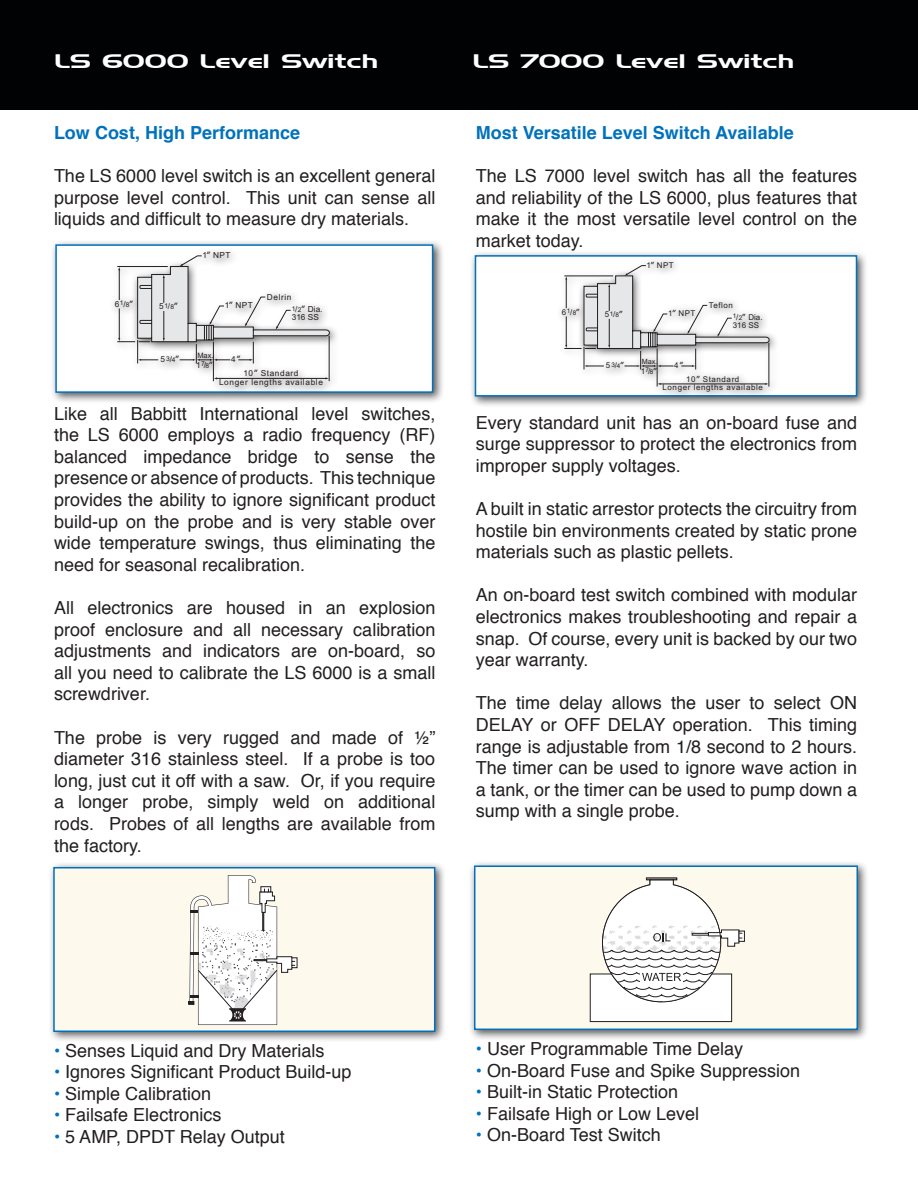
<style>
.page{position:relative;width:918px;height:1188px;background:#fff}
.page>*{position:absolute;margin:0;border:0;box-sizing:border-box;transform-origin:0 0}
.t1{font:19.5px "Hanzel Extended Normal";color:#fff}
.t2{font:18px/21.6px "Helvetica";color:#231f20;text-align:justify}
.t3{font:700 18px "Helvetica";color:#0072bc}
.t4{font:8.25px/8.1px "Arial";letter-spacing:.075em;color:#231f20}
.t5{font:7.95px/7.8px "Arial";letter-spacing:.075em;color:#231f20}
.t6{font:7.5px "Arial";color:#231f20}
.t7{font:7.2px "Arial";color:#231f20}
.s1{font-size:6.6px}
.s2{font-family:"Futura";font-weight:500}
.s3{font-size:6.45px}
.s4{color:#0072bc}
</style>
<div class="page">
<div style="left:0;top:0;width:918px;height:110px;background:#010203"></div>
<div style="left:50px;top:239px;width:394px;height:165px;background:#231f20;opacity:.75"></div>
<div style="left:56px;top:245px;width:377px;height:147px;background:#fff"></div>
<div style="left:55px;top:244px;width:378px;height:149px;border:2px solid #0072bc"></div>
<div style="left:469px;top:250px;width:399px;height:158px;background:#231f20;opacity:.75"></div>
<div style="left:475px;top:256px;width:381px;height:140px;background:#fff"></div>
<div style="left:475px;top:255px;width:382px;height:142px;border:2px solid #0072bc"></div>
<div style="left:469px;top:860px;width:400px;height:181px;background:#231f20;opacity:.75"></div>
<div style="left:475px;top:866px;width:382px;height:163px;background:#fef9ed"></div>
<div style="left:474px;top:866px;width:384px;height:164px;border:2px solid #0072bc"></div>
<div style="left:48px;top:862px;width:398px;height:181px;background:#231f20;opacity:.75"></div>
<div style="left:54px;top:868px;width:381px;height:163px;background:#fef9ed"></div>
<div style="left:53px;top:867px;width:382px;height:165px;border:2px solid #0072bc"></div>
<div style="left:739px;top:931px;width:6px;height:11px;border:1px solid #231f20"></div>
<svg style="left:590px;top:877px;width:152px;height:145px"></svg>
<svg style="left:188px;top:875px;width:110px;height:150px"></svg>
<div style="left:109px;top:247px;width:231px;height:149px;background:#231f20;opacity:.75"></div>
<hr style="left:213px;top:342px;width:1px;height:39px;background:#231f20">
<hr style="left:329px;top:336px;width:1px;height:45px;background:#231f20">
<hr style="left:216px;top:378px;width:110px;height:1px;background:#231f20">
<svg style="left:117px;top:255px;width:214px;height:109px"></svg>
<div style="left:556px;top:256px;width:224px;height:145px;background:#231f20;opacity:.75"></div>
<hr style="left:657px;top:348px;width:1px;height:39px;background:#231f20">
<hr style="left:769px;top:343px;width:1px;height:44px;background:#231f20">
<hr style="left:660px;top:384px;width:106px;height:1px;background:#231f20">
<svg style="left:564px;top:265px;width:207px;height:105px"></svg>
<p class="t1" style="left:54px;top:50px;width:326px">LS 6000 Level Switch</p>
<p class="t1" style="left:473px;top:50px;width:323px">LS 7000 Level Switch</p>
<p class="t3" style="left:54px;top:120px;width:248px">Low Cost, High Performance</p>
<p class="t2" style="left:54px;top:166px;width:383px">The LS 6000 level switch is an excellent general purpose level control. This unit can sense all liquids and difficult to measure dry materials.</p>
<p class="t4" style="left:115px;top:300px;width:20px">6 <sup>1</sup>/<span class="s1">8</span><span class="s2">”</span></p>
<p class="t4" style="left:159px;top:302px;width:20px">5 <sup>1</sup>/<span class="s1">8</span><span class="s2">”</span></p>
<p class="t4" style="left:202px;top:251px;width:30px">1<span class="s2">”</span> NPT</p>
<p class="t4" style="left:225px;top:301px;width:30px">1<span class="s2">”</span> NPT</p>
<p class="t4" style="left:267px;top:293px;width:26px">Delrin</p>
<p class="t4" style="left:292px;top:305px;width:32px"><sup>1</sup>/<span class="s1">2</span><span class="s2">”</span> Dia.<br>316 SS</p>
<p class="t6" style="left:197px;top:351px;width:18px">Max.</p>
<p class="t4" style="left:160px;top:356px;width:21px">5 <sup>3</sup>/<span class="s1">4</span><span class="s2">”</span></p>
<p class="t4" style="left:231px;top:356px;width:11px">4<span class="s2">”</span></p>
<p class="t4" style="left:196px;top:361px;width:18px">1 <sup>7</sup>/<span class="s1">8</span><span class="s2">”</span></p>
<p class="t4" style="left:219px;top:369px;width:105px;line-height:8.7px;text-align:center">10<span class="s2">”</span> Standard<br>Longer lengths available</p>
<p class="t2" style="left:54px;top:404px;width:383px">Like all Babbitt International level switches, the LS 6000 employs a radio frequency (RF) balanced impedance bridge to sense the presence or absence of products. This technique provides the ability to ignore significant product build-up on the probe and is very stable over wide temperature swings, thus eliminating the need for seasonal recalibration.</p>
<p class="t2" style="left:54px;top:598px;width:383px">All electronics are housed in an explosion proof enclosure and all necessary calibration adjustments and indicators are on-board, so all you need to calibrate the LS 6000 is a small screwdriver.</p>
<p class="t2" style="left:54px;top:728px;width:383px">The probe is very rugged and made of ½” diameter 316 stainless steel. If a probe is too long, just cut it off with a saw. Or, if you require a longer probe, simply weld on additional rods. Probes of all lengths are available from the factory.</p>
<p class="t3" style="left:476px;top:120px;width:319px">Most Versatile Level Switch Available</p>
<p class="t2" style="left:476px;top:166px;width:383px">The LS 7000 level switch has all the features and reliability of the LS 6000, plus features that make it the most versatile level control on the market today.</p>
<p class="t5" style="left:562px;top:308px;width:20px">6 <sup>1</sup>/<span class="s3">8</span><span class="s2">”</span></p>
<p class="t5" style="left:605px;top:311px;width:20px">5 <sup>1</sup>/<span class="s3">8</span><span class="s2">”</span></p>
<p class="t5" style="left:646px;top:261px;width:29px">1<span class="s2">”</span> NPT</p>
<p class="t5" style="left:668px;top:309px;width:29px">1<span class="s2">”</span> NPT</p>
<p class="t5" style="left:709px;top:301px;width:26px">Teflon</p>
<p class="t5" style="left:733px;top:313px;width:31px"><sup>1</sup>/<span class="s3">2</span><span class="s2">”</span> Dia.<br>316 SS</p>
<p class="t7" style="left:642px;top:357px;width:17px">Max.</p>
<p class="t5" style="left:606px;top:362px;width:20px">5 <sup>3</sup>/<span class="s3">4</span><span class="s2">”</span></p>
<p class="t5" style="left:674px;top:362px;width:11px">4<span class="s2">”</span></p>
<p class="t5" style="left:641px;top:367px;width:18px">1 <sup>7</sup>/<span class="s3">8</span><span class="s2">”</span></p>
<p class="t5" style="left:663px;top:375px;width:102px;line-height:8.4px;text-align:center">10<span class="s2">”</span> Standard<br>Longer lengths available</p>
<p class="t2" style="left:476px;top:413px;width:383px">Every standard unit has an on-board fuse and surge suppressor to protect the electronics from improper supply voltages.</p>
<p class="t2" style="left:476px;top:499px;width:383px">A built in static arrestor protects the circuitry from hostile bin environments created by static prone materials such as plastic pellets.</p>
<p class="t2" style="left:476px;top:585px;width:383px">An on-board test switch combined with modular electronics makes troubleshooting and repair a snap. Of course, every unit is backed by our two year warranty.</p>
<p class="t2" style="left:476px;top:693px;width:383px">The time delay allows the user to select ON DELAY or OFF DELAY operation. This timing range is adjustable from 1/8 second to 2 hours.<br>The timer can be used to ignore wave action in a tank, or the timer can be used to pump down a sump with a single probe.</p>
<p class="t2" style="left:54px;top:1041px;width:272px"><span class="s4">•</span> Senses Liquid and Dry Materials</p>
<p class="t2" style="left:54px;top:1062px;width:299px"><span class="s4">•</span> Ignores Significant Product Build-up</p>
<p class="t2" style="left:54px;top:1084px;width:159px"><span class="s4">•</span> Simple Calibration</p>
<p class="t2" style="left:54px;top:1105px;width:169px"><span class="s4">•</span> Failsafe Electronics</p>
<p class="t2" style="left:54px;top:1127px;width:232px"><span class="s4">•</span> 5 AMP, DPDT Relay Output</p>
<p class="t2" style="left:476px;top:1039px;width:269px"><span class="s4">•</span> User Programmable Time Delay</p>
<p class="t2" style="left:476px;top:1061px;width:326px"><span class="s4">•</span> On-Board Fuse and Spike Suppression</p>
<p class="t2" style="left:476px;top:1082px;width:204px"><span class="s4">•</span> Built-in Static Protection</p>
<p class="t2" style="left:476px;top:1104px;width:225px"><span class="s4">•</span> Failsafe High or Low Level</p>
<p class="t2" style="left:476px;top:1125px;width:187px"><span class="s4">•</span> On-Board Test Switch</p>
</div>
